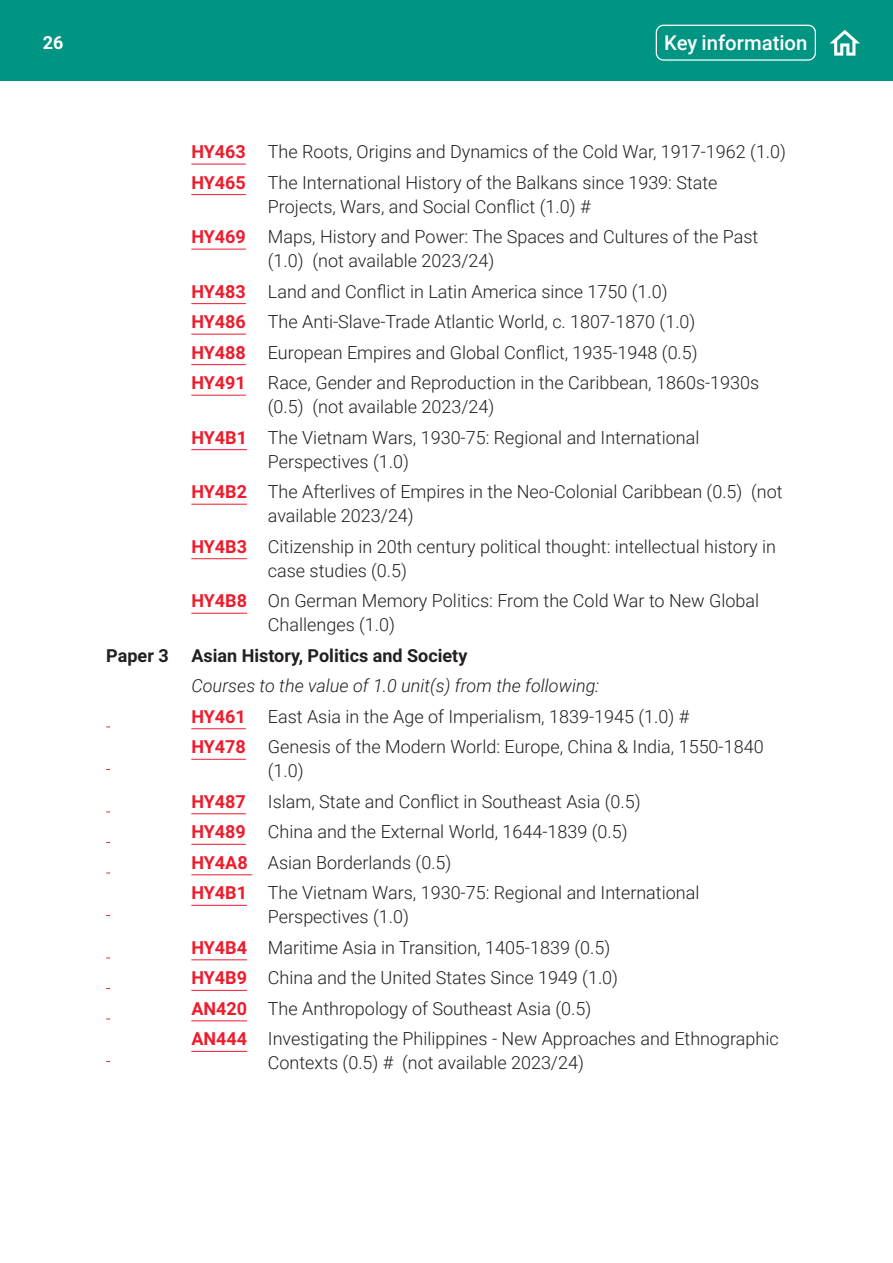
<style>
.page{position:relative;width:893px;height:1263px;background:#fff}
.page>*{position:absolute;margin:0;border:0;box-sizing:border-box;transform-origin:0 0}
.t1{font:500 20.4px "Roboto";color:#fff}
.Course_list{font:300 18px/24px "Roboto";color:#231f20}
.Course_list-2{font:italic 300 18px "Roboto";color:#231f20}
.Paper{font:700 18px "Roboto";color:#231f20}
.t2{font:700 18px "Roboto";color:#fff}
.s1{font-weight:700;color:#ee1b2c}
</style>
<div class="page">
<div style="left:0;top:0;width:893px;height:81px;background:#009483"></div>
<div style="left:656px;top:25px;width:160px;height:36px;border:1px solid #fff;border-radius:7px"></div>
<svg style="left:830px;top:30px;width:30px;height:26px"></svg>
<hr style="left:191px;top:164px;width:55px;height:1px;background:#ee1b2c">
<hr style="left:191px;top:194px;width:55px;height:1px;background:#ee1b2c">
<hr style="left:191px;top:249px;width:55px;height:1px;background:#ee1b2c">
<hr style="left:191px;top:303px;width:55px;height:1px;background:#ee1b2c">
<hr style="left:191px;top:334px;width:55px;height:1px;background:#ee1b2c">
<hr style="left:191px;top:364px;width:55px;height:1px;background:#ee1b2c">
<hr style="left:191px;top:395px;width:55px;height:1px;background:#ee1b2c">
<hr style="left:191px;top:449px;width:56px;height:1px;background:#ee1b2c">
<hr style="left:191px;top:504px;width:56px;height:1px;background:#ee1b2c">
<hr style="left:191px;top:558px;width:56px;height:1px;background:#ee1b2c">
<hr style="left:191px;top:613px;width:56px;height:1px;background:#ee1b2c">
<hr style="left:191px;top:728px;width:55px;height:1px;background:#ee1b2c">
<hr style="left:191px;top:759px;width:55px;height:1px;background:#ee1b2c">
<hr style="left:191px;top:813px;width:55px;height:1px;background:#ee1b2c">
<hr style="left:191px;top:844px;width:55px;height:1px;background:#ee1b2c">
<hr style="left:191px;top:874px;width:61px;height:1px;background:#ee1b2c">
<hr style="left:191px;top:905px;width:56px;height:1px;background:#ee1b2c">
<hr style="left:191px;top:959px;width:56px;height:1px;background:#ee1b2c">
<hr style="left:191px;top:990px;width:56px;height:1px;background:#ee1b2c">
<hr style="left:191px;top:1020px;width:56px;height:1px;background:#ee1b2c">
<hr style="left:191px;top:1051px;width:56px;height:1px;background:#ee1b2c">
<p class="t2" style="left:43px;top:30px;width:22px">26</p>
<p class="t1" style="left:664px;top:29px;width:145px">Key information</p>
<p class="Course_list" style="left:191px;top:139px;width:596px"><span class="s1">HY463</span> The Roots, Origins and Dynamics of the Cold War, 1917-1962 (1.0)</p>
<p class="Course_list" style="left:268px;top:170px;width:451px;text-indent:-77px"><span class="s1">HY465</span> The International History of the Balkans since 1939: State<br>Projects, Wars, and Social Conflict (1.0) #</p>
<p class="Course_list" style="left:268px;top:224px;width:492px;text-indent:-77px"><span class="s1">HY469</span> Maps, History and Power: The Spaces and Cultures of the Past (1.0) (not available 2023/24)</p>
<p class="Course_list" style="left:191px;top:279px;width:478px"><span class="s1">HY483</span> Land and Conflict in Latin America since 1750 (1.0)</p>
<p class="Course_list" style="left:191px;top:309px;width:506px"><span class="s1">HY486</span> The Anti-Slave-Trade Atlantic World, c. 1807-1870 (1.0)</p>
<p class="Course_list" style="left:191px;top:340px;width:508px"><span class="s1">HY488</span> European Empires and Global Conflict, 1935-1948 (0.5)</p>
<p class="Course_list" style="left:268px;top:370px;width:493px;text-indent:-77px"><span class="s1">HY491</span> Race, Gender and Reproduction in the Caribbean, 1860s-1930s (0.5) (not available 2023/24)</p>
<p class="Course_list" style="left:268px;top:425px;width:433px;text-indent:-77px"><span class="s1">HY4B1</span> The Vietnam Wars, 1930-75: Regional and International<br>Perspectives (1.0)</p>
<p class="Course_list" style="left:268px;top:479px;width:516px;text-indent:-77px"><span class="s1">HY4B2</span> The Afterlives of Empires in the Neo-Colonial Caribbean (0.5) (not available 2023/24)</p>
<p class="Course_list" style="left:268px;top:534px;width:510px;text-indent:-77px"><span class="s1">HY4B3</span> Citizenship in 20th century political thought: intellectual history in case studies (0.5)</p>
<p class="Course_list" style="left:268px;top:588px;width:493px;text-indent:-77px"><span class="s1">HY4B8</span> On German Memory Politics: From the Cold War to New Global<br>Challenges (1.0)</p>
<p class="Paper" style="left:106px;top:643px;width:64px">Paper 3</p>
<p class="Paper" style="left:191px;top:643px;width:278px">Asian History, Politics and Society</p>
<p class="Course_list-2" style="left:191px;top:673px;width:409px">Courses to the value of 1.0 unit(s) from the following:</p>
<p class="Course_list" style="left:191px;top:704px;width:499px"><span class="s1">HY461</span> East Asia in the Age of Imperialism, 1839-1945 (1.0) #</p>
<p class="Course_list" style="left:268px;top:734px;width:497px;text-indent:-77px"><span class="s1">HY478</span> Genesis of the Modern World: Europe, China &amp; India, 1550-1840 (1.0)</p>
<p class="Course_list" style="left:191px;top:789px;width:451px"><span class="s1">HY487</span> Islam, State and Conflict in Southeast Asia (0.5)</p>
<p class="Course_list" style="left:191px;top:819px;width:438px"><span class="s1">HY489</span> China and the External World, 1644-1839 (0.5)</p>
<p class="Course_list" style="left:191px;top:850px;width:262px"><span class="s1">HY4A8</span> Asian Borderlands (0.5)</p>
<p class="Course_list" style="left:268px;top:880px;width:433px;text-indent:-77px"><span class="s1">HY4B1</span> The Vietnam Wars, 1930-75: Regional and International<br>Perspectives (1.0)</p>
<p class="Course_list" style="left:191px;top:935px;width:420px"><span class="s1">HY4B4</span> Maritime Asia in Transition, 1405-1839 (0.5)</p>
<p class="Course_list" style="left:191px;top:965px;width:428px"><span class="s1">HY4B9</span> China and the United States Since 1949 (1.0)</p>
<p class="Course_list" style="left:191px;top:996px;width:401px"><span class="s1">AN420</span> The Anthropology of Southeast Asia (0.5)</p>
<p class="Course_list" style="left:268px;top:1026px;width:512px;text-indent:-77px"><span class="s1">AN444</span> Investigating the Philippines - New Approaches and Ethnographic<br>Contexts (0.5) # (not available 2023/24)</p>
</div>
